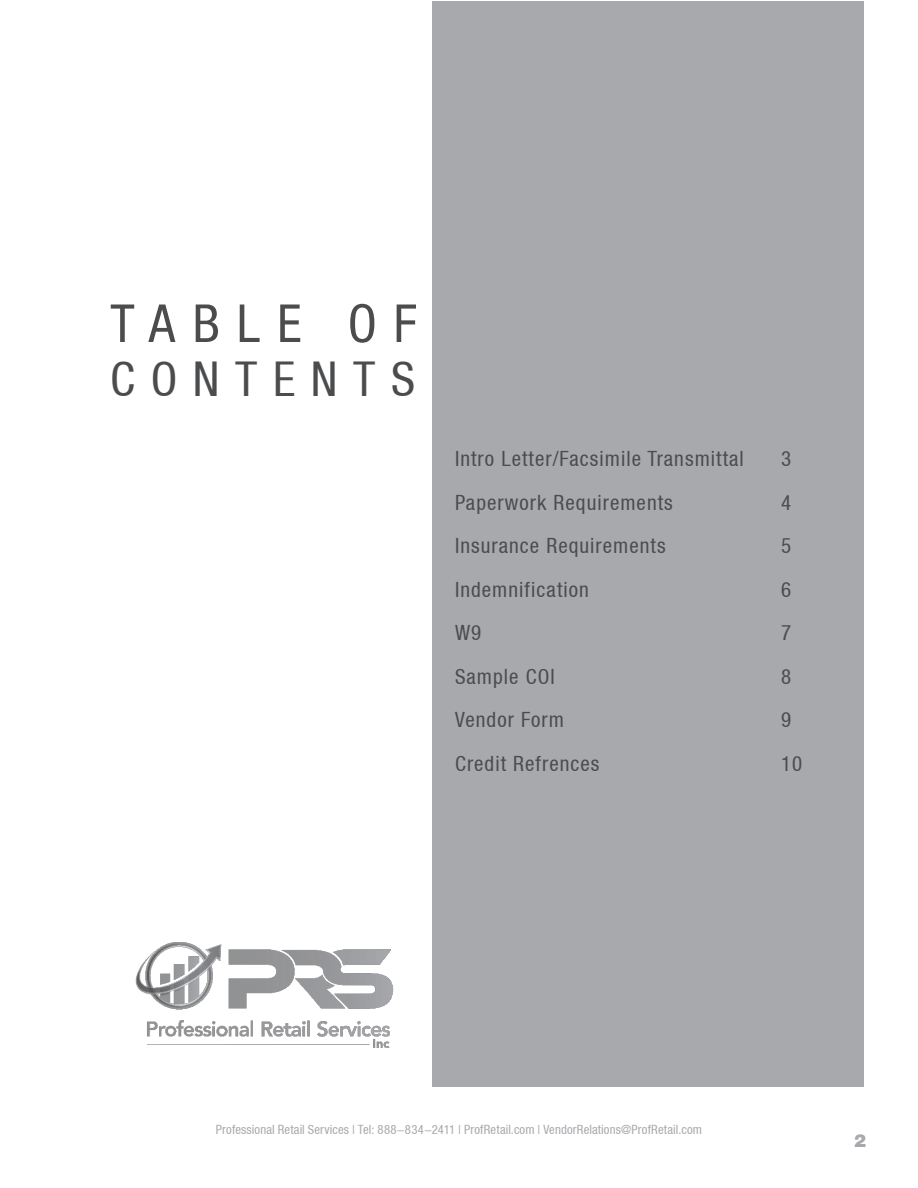
<style>
.page{position:relative;width:918px;height:1188px;background:#fff}
.page>*{position:absolute;margin:0;border:0;box-sizing:border-box;transform-origin:0 0}
.Headline_Caps_35_36{font:condensed 52.5px "Helvetica Neue LT";letter-spacing:.32em;color:#4b4c4d}
.Headline_Caps_35_36-2{font:condensed 48px "Helvetica Neue LT";letter-spacing:.33em;color:#4b4c4d}
.t1{font:condensed 21px "Helvetica Neue LT";letter-spacing:.05em;color:#4b4c4d}
.t2{font:900 18px "Helvetica Neue";color:#a8a9ad}
.t3{font:condensed 12.75px "Helvetica Neue LT";letter-spacing:.01em;color:#a8a9ad}
</style>
<div class="page">
<div style="left:432px;top:1px;width:432px;height:1086px;background:#a8a9ad"></div>
<img style="left:135px;top:942px;width:259px;height:106px">
<p class="Headline_Caps_35_36" style="left:110px;top:293px;width:308px">TABLE OF</p>
<p class="Headline_Caps_35_36-2" style="left:110px;top:351px;width:306px">CONTENTS</p>
<p class="t1" style="left:455px;top:447px;width:290px">Intro Letter/Facsimile Transmittal</p>
<p class="t1" style="left:455px;top:490px;width:219px">Paperwork Requirements</p>
<p class="t1" style="left:455px;top:534px;width:212px">Insurance Requirements</p>
<p class="t1" style="left:455px;top:577px;width:135px">Indemnification</p>
<p class="t1" style="left:455px;top:621px;width:28px">W9</p>
<p class="t1" style="left:455px;top:664px;width:101px">Sample COI</p>
<p class="t1" style="left:455px;top:708px;width:110px">Vendor Form</p>
<p class="t1" style="left:455px;top:751px;width:146px">Credit Refrences</p>
<p class="t1" style="left:781px;top:447px;width:12px">3</p>
<p class="t1" style="left:781px;top:490px;width:12px">4</p>
<p class="t1" style="left:781px;top:534px;width:12px">5</p>
<p class="t1" style="left:781px;top:577px;width:12px">6</p>
<p class="t1" style="left:781px;top:621px;width:12px">7</p>
<p class="t1" style="left:781px;top:664px;width:12px">8</p>
<p class="t1" style="left:781px;top:708px;width:12px">9</p>
<p class="t1" style="left:781px;top:751px;width:23px">10</p>
<p class="t3" style="left:216px;top:1122px;width:488px">Professional Retail Services | Tel: 888-834-2411 | ProfRetail.com | VendorRelations@ProfRetail.com</p>
<p class="t2" style="left:854px;top:1130px;width:14px">2</p>
</div>
